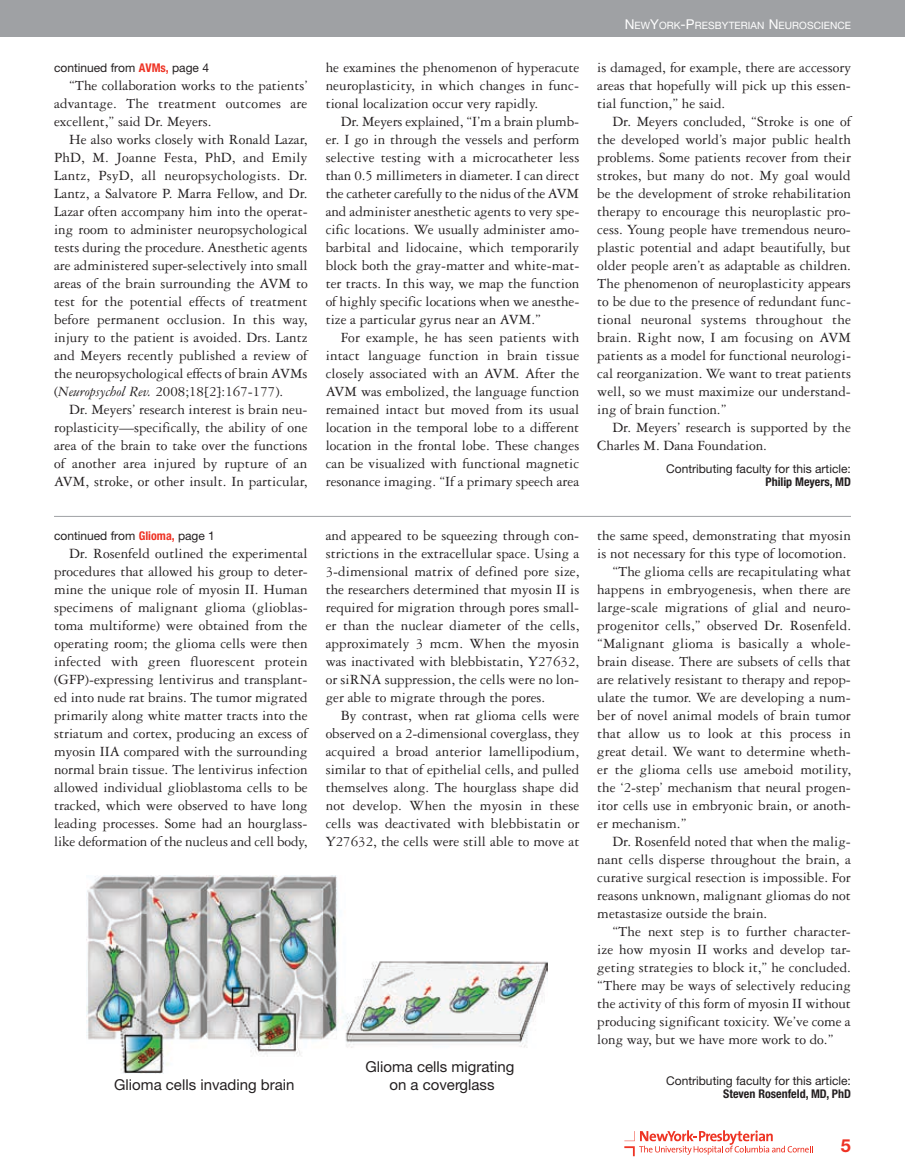
<style>
.page{position:relative;width:905px;height:1175px;background:#fff}
.page>*{position:absolute;margin:0;border:0;box-sizing:border-box;transform-origin:0 0}
.t1{font:700 18px "Helvetica Neue";color:#ee3224}
.t2{font:15px/18px "Garamond Three";color:#231f20;text-align:justify}
.t3{font:15px/18px "Helvetica Neue";color:#231f20;text-align:center}
.t4{font:12px "Helvetica Neue";color:#231f20}
.t5{font:700 condensed 12px "Helvetica Neue";color:#231f20}
.t6{font:10.2px "Helvetica Neue";letter-spacing:.005em;color:#fff}
.s1{font-weight:700;font-stretch:condensed;color:#ee3224}
.s2{font-style:italic}
.s3{font-size:13.5px}
</style>
<div class="page">
<div style="left:0;top:0;width:904px;height:36px;background:#9fa1a4"></div>
<svg style="left:624px;top:1130px;width:187px;height:26px"></svg>
<hr style="left:54px;top:516px;width:796px;height:1px;background:#9fa1a4">
<img style="left:86px;top:875px;width:461px;height:198px">
<p class="t4" style="left:54px;top:61px;width:156px">continued from <span class="s1">AVMs,</span> page 4</p>
<p class="t2" style="left:54px;top:76px;width:255px;text-indent:15px">“The collaboration works to the patients’ advantage. The treatment outcomes are excellent,” said Dr. Meyers.</p>
<p class="t2" style="left:54px;top:130px;width:255px;text-indent:15px">He also works closely with Ronald Lazar, PhD, M. Joanne Festa, PhD, and Emily Lantz, PsyD, all neuropsychologists. Dr.<br>Lantz, a Salvatore P. Marra Fellow, and Dr.<br>Lazar often accompany him into the operat&shy;ing room to administer neuropsychological tests during the procedure. Anesthetic agents are administered super-selectively into small areas of the brain surrounding the AVM to test for the potential effects of treatment before permanent occlusion. In this way, injury to the patient is avoided. Drs. Lantz and Meyers recently published a review of the neuropsychological effects of brain AVMs (<span class="s2">Neuropsychol Rev.</span> 2008;18[2]:167-177).</p>
<p class="t2" style="left:54px;top:400px;width:255px;text-indent:15px">Dr. Meyers’ research interest is brain neu&shy;roplasticity—specifically, the ability of one area of the brain to take over the functions of another area injured by rupture of an AVM, stroke, or other insult. In particular,</p>
<p class="t4" style="left:54px;top:529px;width:162px">continued from <span class="s1">Glioma,</span> page 1</p>
<p class="t2" style="left:54px;top:544px;width:255px;text-indent:15px">Dr. Rosenfeld outlined the experimental procedures that allowed his group to deter&shy;mine the unique role of myosin II. Human specimens of malignant glioma (glioblas&shy;toma multiforme) were obtained from the operating room; the glioma cells were then infected with green fluorescent protein (GFP)-expressing lentivirus and transplant&shy;ed into nude rat brains. The tumor migrated primarily along white matter tracts into the striatum and cortex, producing an excess of myosin IIA compared with the surrounding normal brain tissue. The lentivirus infection allowed individual glioblastoma cells to be tracked, which were observed to have long leading processes. Some had an hourglass&shy;like deformation of the nucleus and cell body,</p>
<p class="t2" style="left:326px;top:58px;width:255px">he examines the phenomenon of hyperacute neuroplasticity, in which changes in func&shy;tional localization occur very rapidly.</p>
<p class="t2" style="left:326px;top:112px;width:255px;text-indent:15px">Dr. Meyers explained, “I’m a brain plumb&shy;er. I go in through the vessels and perform selective testing with a microcatheter less than 0.5 millimeters in diameter. I can direct the catheter carefully to the nidus of the AVM and administer anesthetic agents to very spe&shy;cific locations. We usually administer amo&shy;barbital and lidocaine, which temporarily block both the gray-matter and white-mat&shy;ter tracts. In this way, we map the function of highly specific locations when we anesthe&shy;tize a particular gyrus near an AVM.”</p>
<p class="t2" style="left:326px;top:328px;width:255px;text-indent:15px">For example, he has seen patients with intact language function in brain tissue closely associated with an AVM. After the AVM was embolized, the language function remained intact but moved from its usual location in the temporal lobe to a different location in the frontal lobe. These changes can be visualized with functional magnetic resonance imaging. “If a primary speech area</p>
<p class="t2" style="left:326px;top:526px;width:255px">and appeared to be squeezing through con&shy;strictions in the extracellular space. Using a 3-dimensional matrix of defined pore size, the researchers determined that myosin II is required for migration through pores small&shy;er than the nuclear diameter of the cells, approximately 3 mcm. When the myosin was inactivated with blebbistatin, Y27632, or siRNA suppression, the cells were no lon&shy;ger able to migrate through the pores.</p>
<p class="t2" style="left:326px;top:706px;width:255px;text-indent:15px">By contrast, when rat glioma cells were observed on a 2-dimensional coverglass, they acquired a broad anterior lamellipodium, similar to that of epithelial cells, and pulled themselves along. The hourglass shape did not develop. When the myosin in these cells was deactivated with blebbistatin or Y27632, the cells were still able to move at</p>
<p class="t3" style="left:114px;top:1075px;width:182px">Glioma cells invading brain</p>
<p class="t3" style="left:365px;top:1057px;width:150px">Glioma cells migrating on a coverglass</p>
<p class="t6" style="left:624px;top:19px;width:228px"><span class="s3">N</span>EW<span class="s3">Y</span>ORK<span class="s3">-P</span>RESBYTERIAN <span class="s3">N</span>EUROSCIENCE</p>
<p class="t2" style="left:597px;top:58px;width:255px">is damaged, for example, there are accessory areas that hopefully will pick up this essen&shy;tial function,” he said.</p>
<p class="t2" style="left:597px;top:112px;width:255px;text-indent:15px">Dr. Meyers concluded, “Stroke is one of the developed world’s major public health problems. Some patients recover from their strokes, but many do not. My goal would be the development of stroke rehabilitation therapy to encourage this neuroplastic pro&shy;cess. Young people have tremendous neuro&shy;plastic potential and adapt beautifully, but older people aren’t as adaptable as children.<br>The phenomenon of neuroplasticity appears to be due to the presence of redundant func&shy;tional neuronal systems throughout the brain. Right now, I am focusing on AVM patients as a model for functional neurologi&shy;cal reorganization. We want to treat patients well, so we must maximize our understand&shy;ing of brain function.”</p>
<p class="t2" style="left:597px;top:418px;width:255px;text-indent:15px">Dr. Meyers’ research is supported by the<br>Charles M. Dana Foundation.</p>
<p class="t4" style="left:666px;top:461px;width:186px">Contributing faculty for this article:</p>
<p class="t5" style="left:765px;top:474px;width:87px">Philip Meyers, MD</p>
<p class="t2" style="left:597px;top:526px;width:255px">the same speed, demonstrating that myosin</p>
<p class="t2" style="left:597px;top:544px;width:251px">is not necessary for this type of locomotion.</p>
<p class="t2" style="left:612px;top:562px;width:240px">“The glioma cells are recapitulating what</p>
<p class="t2" style="left:597px;top:580px;width:255px">happens in embryogenesis, when there are</p>
<p class="t2" style="left:597px;top:598px;width:255px">large-scale migrations of glial and neuro-</p>
<p class="t2" style="left:597px;top:616px;width:255px">progenitor cells,” observed Dr. Rosenfeld.</p>
<p class="t2" style="left:597px;top:634px;width:255px">“Malignant glioma is basically a whole-</p>
<p class="t2" style="left:597px;top:652px;width:255px">brain disease. There are subsets of cells that</p>
<p class="t2" style="left:597px;top:670px;width:255px">are relatively resistant to therapy and repop-</p>
<p class="t2" style="left:597px;top:688px;width:255px">ulate the tumor. We are developing a num-</p>
<p class="t2" style="left:597px;top:706px;width:255px">ber of novel animal models of brain tumor</p>
<p class="t2" style="left:597px;top:724px;width:255px">that allow us to look at this process in</p>
<p class="t2" style="left:597px;top:742px;width:255px">great detail. We want to determine wheth-</p>
<p class="t2" style="left:597px;top:760px;width:255px">er the glioma cells use ameboid motility,</p>
<p class="t2" style="left:597px;top:778px;width:255px">the ‘2-step’ mechanism that neural progen-</p>
<p class="t2" style="left:597px;top:796px;width:255px">itor cells use in embryonic brain, or anoth-</p>
<p class="t2" style="left:597px;top:814px;width:91px">er mechanism.”</p>
<p class="t2" style="left:612px;top:832px;width:240px">Dr. Rosenfeld noted that when the malig-</p>
<p class="t2" style="left:597px;top:850px;width:255px">nant cells disperse throughout the brain, a</p>
<p class="t2" style="left:597px;top:868px;width:255px">curative surgical resection is impossible. For</p>
<p class="t2" style="left:597px;top:886px;width:255px">reasons unknown, malignant gliomas do not</p>
<p class="t2" style="left:597px;top:904px;width:171px">metastasize outside the brain.</p>
<p class="t2" style="left:612px;top:922px;width:240px">“The next step is to further character-</p>
<p class="t2" style="left:597px;top:940px;width:255px">ize how myosin II works and develop tar-</p>
<p class="t2" style="left:597px;top:958px;width:255px">geting strategies to block it,” he concluded.</p>
<p class="t2" style="left:597px;top:976px;width:255px">“There may be ways of selectively reducing</p>
<p class="t2" style="left:597px;top:994px;width:255px">the activity of this form of myosin II without</p>
<p class="t2" style="left:597px;top:1012px;width:255px">producing significant toxicity. We’ve come a</p>
<p class="t2" style="left:597px;top:1030px;width:238px">long way, but we have more work to do.”</p>
<p class="t4" style="left:666px;top:1073px;width:186px">Contributing faculty for this article:</p>
<p class="t5" style="left:723px;top:1086px;width:129px">Steven Rosenfeld, MD, PhD</p>
<p class="t1" style="left:840px;top:1134px;width:12px">5</p>
</div>
